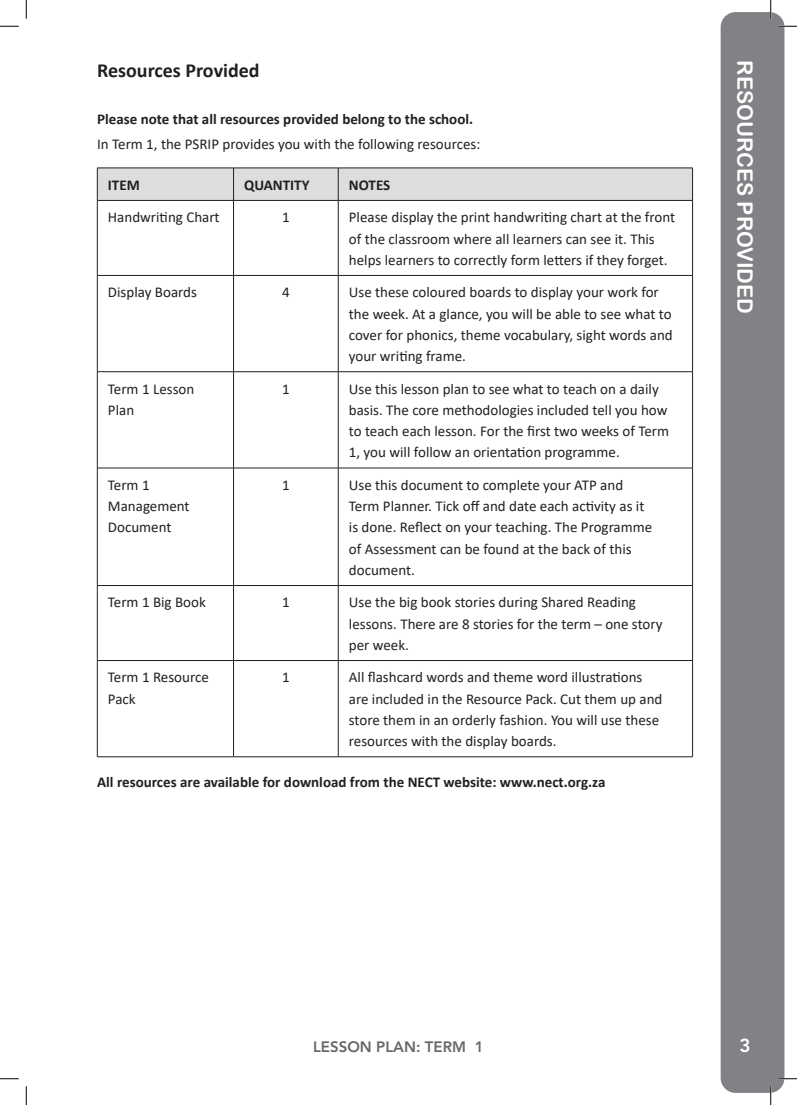
<style>
.page{position:relative;width:797px;height:1105px;background:#fff}
.page>*{position:absolute;margin:0;border:0;box-sizing:border-box;transform-origin:0 0}
.t1{font:21.25px "Arial Rounded MT Bold";color:#fff}
.Heading_2_wrd_2{font:700 20px "Calibri";color:#231f20}
.t2{font:800 18.75px "Avenir LT Std";color:#fff}
.Normal_wrd_12{font:15px/21.2px "Calibri";color:#231f20}
.Normal_wrd_12-2{font:700 15px "Calibri";color:#231f20}
.t3{font:800 15px "Avenir LT Std";color:#686766}
</style>
<div class="page">
<div style="left:720px;top:12px;width:64px;height:1081px;background:#808285;border-radius:15px"></div>
<div style="left:98px;top:169px;width:594px;height:31px;background:#dcddde"></div>
<hr style="left:97px;top:168px;width:136px;height:1px;background:#231f20">
<hr style="left:97px;top:168px;width:1px;height:32px;background:#231f20">
<hr style="left:233px;top:168px;width:105px;height:1px;background:#231f20">
<hr style="left:233px;top:168px;width:1px;height:32px;background:#231f20">
<hr style="left:338px;top:168px;width:354px;height:1px;background:#231f20">
<hr style="left:338px;top:168px;width:1px;height:32px;background:#231f20">
<hr style="left:692px;top:168px;width:1px;height:32px;background:#231f20">
<hr style="left:97px;top:200px;width:136px;height:1px;background:#231f20">
<hr style="left:97px;top:201px;width:1px;height:74px;background:#231f20">
<hr style="left:233px;top:200px;width:105px;height:1px;background:#231f20">
<hr style="left:233px;top:201px;width:1px;height:74px;background:#231f20">
<hr style="left:338px;top:200px;width:354px;height:1px;background:#231f20">
<hr style="left:338px;top:201px;width:1px;height:74px;background:#231f20">
<hr style="left:692px;top:201px;width:1px;height:74px;background:#231f20">
<hr style="left:97px;top:275px;width:136px;height:1px;background:#231f20">
<hr style="left:97px;top:276px;width:1px;height:96px;background:#231f20">
<hr style="left:233px;top:275px;width:105px;height:1px;background:#231f20">
<hr style="left:233px;top:276px;width:1px;height:96px;background:#231f20">
<hr style="left:338px;top:275px;width:354px;height:1px;background:#231f20">
<hr style="left:338px;top:276px;width:1px;height:96px;background:#231f20">
<hr style="left:692px;top:276px;width:1px;height:96px;background:#231f20">
<hr style="left:97px;top:371px;width:136px;height:1px;background:#231f20">
<hr style="left:97px;top:372px;width:1px;height:96px;background:#231f20">
<hr style="left:233px;top:371px;width:105px;height:1px;background:#231f20">
<hr style="left:233px;top:372px;width:1px;height:96px;background:#231f20">
<hr style="left:338px;top:371px;width:354px;height:1px;background:#231f20">
<hr style="left:338px;top:372px;width:1px;height:96px;background:#231f20">
<hr style="left:692px;top:372px;width:1px;height:96px;background:#231f20">
<hr style="left:97px;top:468px;width:136px;height:1px;background:#231f20">
<hr style="left:97px;top:468px;width:1px;height:117px;background:#231f20">
<hr style="left:233px;top:468px;width:105px;height:1px;background:#231f20">
<hr style="left:233px;top:468px;width:1px;height:117px;background:#231f20">
<hr style="left:338px;top:468px;width:354px;height:1px;background:#231f20">
<hr style="left:338px;top:468px;width:1px;height:117px;background:#231f20">
<hr style="left:692px;top:468px;width:1px;height:117px;background:#231f20">
<hr style="left:97px;top:585px;width:136px;height:1px;background:#231f20">
<hr style="left:97px;top:586px;width:1px;height:74px;background:#231f20">
<hr style="left:233px;top:585px;width:105px;height:1px;background:#231f20">
<hr style="left:233px;top:586px;width:1px;height:74px;background:#231f20">
<hr style="left:338px;top:585px;width:354px;height:1px;background:#231f20">
<hr style="left:338px;top:586px;width:1px;height:74px;background:#231f20">
<hr style="left:692px;top:586px;width:1px;height:74px;background:#231f20">
<hr style="left:97px;top:660px;width:136px;height:1px;background:#231f20">
<hr style="left:97px;top:661px;width:1px;height:96px;background:#231f20">
<hr style="left:233px;top:660px;width:105px;height:1px;background:#231f20">
<hr style="left:233px;top:661px;width:1px;height:96px;background:#231f20">
<hr style="left:338px;top:660px;width:354px;height:1px;background:#231f20">
<hr style="left:338px;top:661px;width:1px;height:96px;background:#231f20">
<hr style="left:692px;top:661px;width:1px;height:96px;background:#231f20">
<hr style="left:97px;top:756px;width:136px;height:1px;background:#231f20">
<hr style="left:233px;top:756px;width:105px;height:1px;background:#231f20">
<hr style="left:338px;top:756px;width:354px;height:1px;background:#231f20">
<svg style="left:0;top:25px;width:19px;height:2px"></svg>
<svg style="left:778px;top:25px;width:19px;height:2px"></svg>
<svg style="left:0;top:1078px;width:19px;height:1px"></svg>
<svg style="left:778px;top:1078px;width:19px;height:1px"></svg>
<svg style="left:25px;top:0;width:2px;height:19px"></svg>
<svg style="left:25px;top:1086px;width:2px;height:19px"></svg>
<svg style="left:770px;top:0;width:1px;height:19px"></svg>
<svg style="left:770px;top:1086px;width:1px;height:19px"></svg>
<p class="Heading_2_wrd_2" style="left:97px;top:56px;width:164px">Resources Provided</p>
<p class="Normal_wrd_12-2" style="left:97px;top:108px;width:377px">Please note that all resources provided belong to the school.</p>
<p class="Normal_wrd_12" style="left:97px;top:133px;width:385px">In Term 1, the PSRIP provides you with the following resources:</p>
<p class="Normal_wrd_12-2" style="left:108px;top:174px;width:33px">ITEM</p>
<p class="Normal_wrd_12-2" style="left:244px;top:174px;width:67px">QUANTITY</p>
<p class="Normal_wrd_12-2" style="left:349px;top:174px;width:43px">NOTES</p>
<p class="Normal_wrd_12" style="left:108px;top:206px;width:113px">Handwriting Chart</p>
<p class="Normal_wrd_12" style="left:282px;top:206px;width:9px">1</p>
<p class="Normal_wrd_12" style="left:349px;top:206px;width:328px">Please display the print handwriting chart at the front of the classroom where all learners can see it. This helps learners to correctly form letters if they forget.</p>
<p class="Normal_wrd_12" style="left:108px;top:281px;width:90px">Display Boards</p>
<p class="Normal_wrd_12" style="left:282px;top:281px;width:9px">4</p>
<p class="Normal_wrd_12" style="left:349px;top:281px;width:325px">Use these coloured boards to display your work for the week. At a glance, you will be able to see what to cover for phonics, theme vocabulary, sight words and your writing frame.</p>
<p class="Normal_wrd_12" style="left:108px;top:378px;width:88px">Term 1 Lesson<br>Plan</p>
<p class="Normal_wrd_12" style="left:282px;top:378px;width:9px">1</p>
<p class="Normal_wrd_12" style="left:349px;top:378px;width:322px">Use this lesson plan to see what to teach on a daily basis. The core methodologies included tell you how to teach each lesson. For the first two weeks of Term 1, you will follow an orientation programme.</p>
<p class="Normal_wrd_12" style="left:108px;top:474px;width:83px">Term 1<br>Management<br>Document</p>
<p class="Normal_wrd_12" style="left:282px;top:474px;width:9px">1</p>
<p class="Normal_wrd_12" style="left:349px;top:474px;width:305px">Use this document to complete your ATP and Term Planner. Tick off and date each activity as it is done. Reflect on your teaching. The Programme of Assessment can be found at the back of this document.</p>
<p class="Normal_wrd_12" style="left:108px;top:591px;width:99px">Term 1 Big Book</p>
<p class="Normal_wrd_12" style="left:282px;top:591px;width:9px">1</p>
<p class="Normal_wrd_12" style="left:349px;top:591px;width:315px">Use the big book stories during Shared Reading lessons. There are 8 stories for the term – one story per week.</p>
<p class="Normal_wrd_12" style="left:108px;top:666px;width:102px">Term 1 Resource<br>Pack</p>
<p class="Normal_wrd_12" style="left:282px;top:666px;width:9px">1</p>
<p class="Normal_wrd_12" style="left:349px;top:666px;width:315px">All flashcard words and theme word illustrations are included in the Resource Pack. Cut them up and store them in an orderly fashion. You will use these resources with the display boards.</p>
<p class="Normal_wrd_12-2" style="left:97px;top:772px;width:510px">All resources are available for download from the NECT website: www.nect.org.za</p>
<p class="t1" style="left:757px;top:60px;width:255px;rotate:90deg">RESOURCES PROVIDED</p>
<p class="t3" style="left:313px;top:1038px;width:172px">LESSON PLAN: TERM 1</p>
<p class="t2" style="left:739px;top:1034px;width:13px">3</p>
</div>
